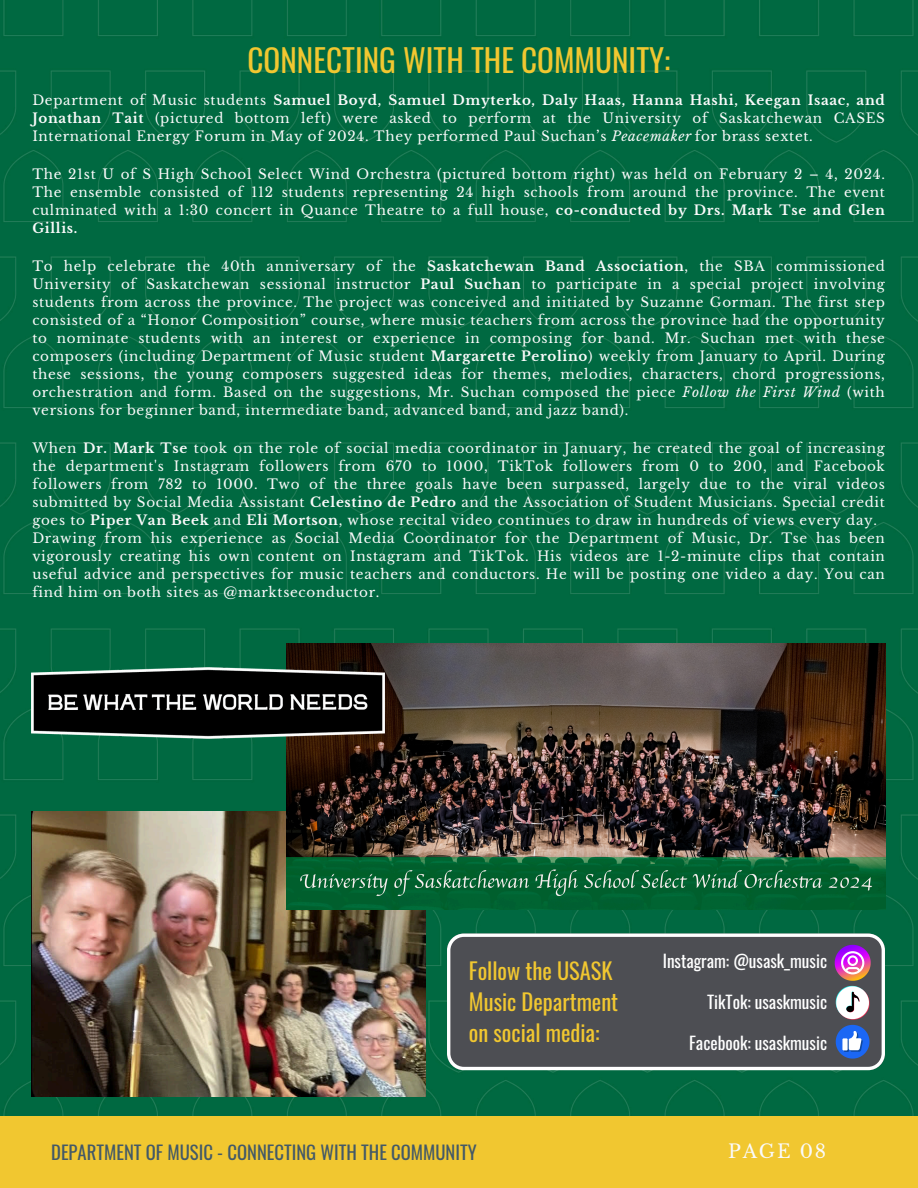
<style>
.page{position:relative;width:918px;height:1188px;background:#fff}
.page>*{position:absolute;margin:0;border:0;box-sizing:border-box;transform-origin:0 0}
.t1{font:31.2px "Oswald";color:#f1c730}
.t2{font:22.5px/31.3px "Oswald";color:#f1c730}
.t3{font:18.6px "Oswald";color:#435967}
.t4{font:18.6px "Libre Baskerville";letter-spacing:.1em;color:#fafafa}
.t5{font:17.25px "Oswald";color:#fff}
.t6{font:13.5px/18px "Libre Baskerville";letter-spacing:.05em;color:#fafafa;text-align:justify}
.s1{font-weight:700}
.s2{font-style:italic}
</style>
<div class="page">
<div style="left:0;top:1107px;width:918px;height:81px;background:#f1c730"></div>
<div style="left:0;top:0;width:918px;height:1116px;background:#006941"></div>
<img style="left:32px;top:812px;width:393px;height:285px">
<img style="left:287px;top:644px;width:598px;height:265px">
<svg style="left:447px;top:934px;width:438px;height:136px;background:#57595d"></svg>
<img style="left:835px;top:945px;width:36px;height:114px">
<img style="left:32px;top:668px;width:353px;height:70px">
<h1 class="t1" style="left:248px;top:36px;width:424px">CONNECTING WITH THE COMMUNITY:</h1>
<p class="t6" style="left:32px;top:91px;width:854px">Department of Music students <span class="s1">Samuel Boyd, Samuel Dmyterko, Daly Haas, Hanna Hashi, Keegan Isaac, and Jonathan Tait</span> (pictured bottom left) were asked to perform at the University of Saskatchewan CASES International Energy Forum in May of 2024. They performed Paul Suchan’s <span class="s2">Peacemaker</span> for brass sextet.</p>
<p class="t6" style="left:32px;top:165px;width:854px">The 21st U of S High School Select Wind Orchestra (pictured bottom right) was held on February 2 – 4, 2024.<br>The ensemble consisted of 112 students representing 24 high schools from around the province. The event culminated with a 1:30 concert in Quance Theatre to a full house, <span class="s1">co-conducted by Drs. Mark Tse and Glen Gillis.</span></p>
<p class="t6" style="left:32px;top:257px;width:854px">To help celebrate the 40th anniversary of the <span class="s1">Saskatchewan Band Association</span>, the SBA commissioned University of Saskatchewan sessional instructor <span class="s1">Paul Suchan</span> to participate in a special project involving students from across the province. The project was conceived and initiated by Suzanne Gorman. The first step consisted of a “Honor Composition” course, where music teachers from across the province had the opportunity to nominate students with an interest or experience in composing for band. Mr. Suchan met with these composers (including Department of Music student <span class="s1">Margarette Perolino</span>) weekly from January to April. During these sessions, the young composers suggested ideas for themes, melodies, characters, chord progressions, orchestration and form. Based on the suggestions, Mr. Suchan composed the piece <span class="s2">Follow the First Wind</span> (with versions for beginner band, intermediate band, advanced band, and jazz band).</p>
<p class="t6" style="left:32px;top:440px;width:854px">When <span class="s1">Dr. Mark Tse</span> took on the role of social media coordinator in January, he created the goal of increasing the department's Instagram followers from 670 to 1000, TikTok followers from 0 to 200, and Facebook followers from 782 to 1000. Two of the three goals have been surpassed, largely due to the viral videos submitted by Social Media Assistant <span class="s1">Celestino de Pedro</span> and the Association of Student Musicians. Special credit goes to <span class="s1">Piper Van Beek</span> and <span class="s1">Eli Mortson</span>, whose recital video continues to draw in hundreds of views every day.</p>
<p class="t6" style="left:32px;top:530px;width:854px">Drawing from his experience as Social Media Coordinator for the Department of Music, Dr. Tse has been vigorously creating his own content on Instagram and TikTok. His videos are 1-2-minute clips that contain useful advice and perspectives for music teachers and conductors. He will be posting one video a day. You can find him on both sites as @marktseconductor.</p>
<p class="t2" style="left:469px;top:954px;width:151px">Follow the USASK<br>Music Department on social media:</p>
<h2 class="t5" style="left:663px;top:947px;width:166px">Instagram: @usask_music</h2>
<h4 class="t5" style="left:707px;top:988px;width:121px">TikTok: usaskmusic</h4>
<h4 class="t5" style="left:689px;top:1029px;width:139px">Facebook: usaskmusic</h4>
<p class="t3" style="left:51px;top:1137px;width:427px">DEPARTMENT OF MUSIC - CONNECTING WITH THE COMMUNITY</p>
<p class="t4" style="left:728px;top:1140px;width:100px">PAGE 08</p>
</div>
